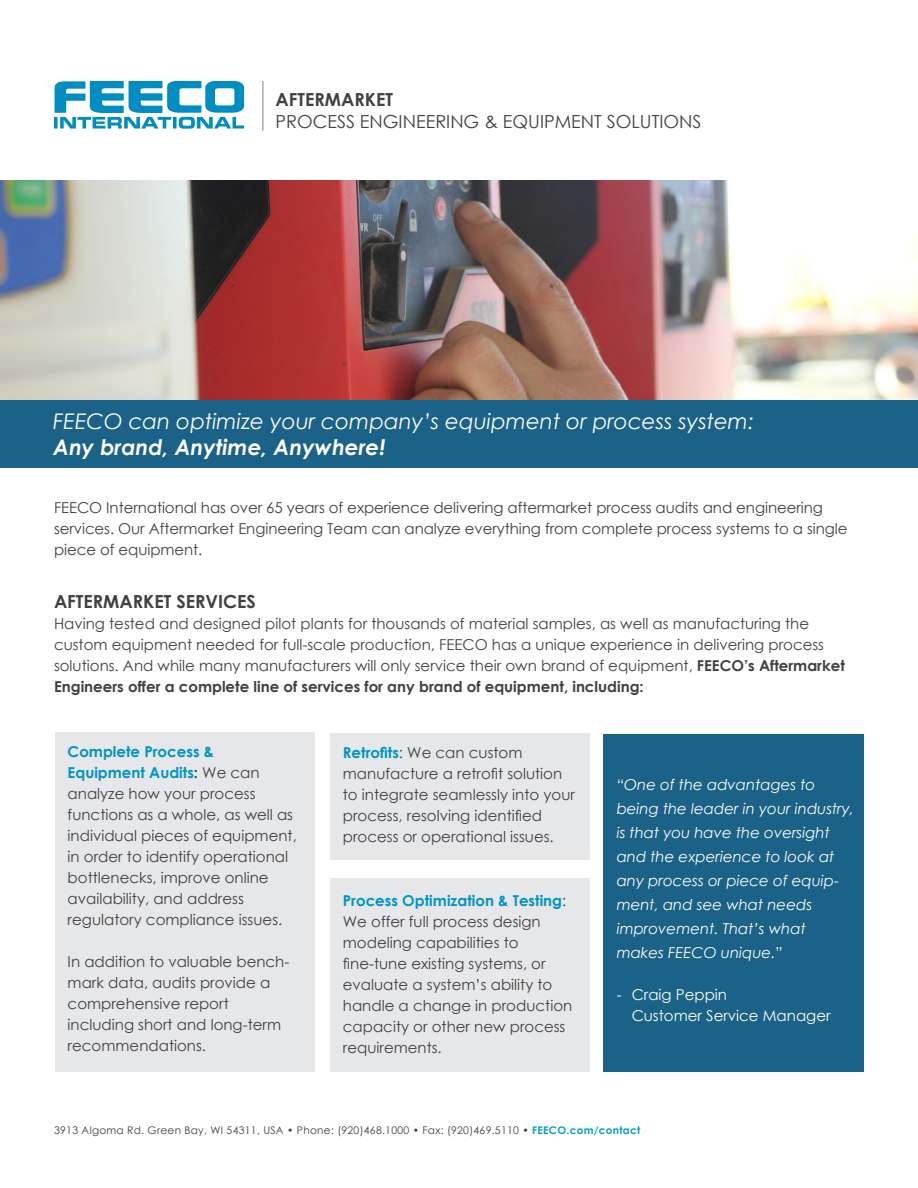
<style>
.page{position:relative;width:918px;height:1188px;background:#fff}
.page>*{position:absolute;margin:0;border:0;box-sizing:border-box;transform-origin:0 0}
.t1{font:italic 21.45px "Century Gothic";color:#fff}
.t2{font:italic 700 21.45px "Century Gothic";color:#fff}
.t3{font:18px "Century Gothic";color:#414042}
.t4{font:700 18px "Century Gothic";color:#414042}
.t5{font:15px/21px "Century Gothic";color:#414042}
.t6{font:italic 15px/24px "Century Gothic";color:#fff}
.t7{font:15px/21px "Century Gothic";color:#fff}
.t8{font:10.5px "Century Gothic";letter-spacing:.025em;color:#414042}
.s1{font-weight:700}
.s2{font-weight:700;color:#0094c6}
.s3{font-style:normal}
.s4{font-weight:700;color:#009cca}
</style>
<div class="page">
<svg style="left:54px;top:81px;width:190px;height:48px"></svg>
<hr style="left:263px;top:81px;width:1px;height:50px;background:#808285">
<img style="left:0;top:180px;width:918px;height:220px">
<div style="left:0;top:400px;width:918px;height:68px;background:#1b6288"></div>
<div style="left:55px;top:732px;width:259px;height:339px;background:#e6e7e8"></div>
<div style="left:330px;top:734px;width:260px;height:126px;background:#e6e7e8"></div>
<div style="left:330px;top:878px;width:260px;height:193px;background:#e6e7e8"></div>
<div style="left:603px;top:734px;width:261px;height:337px;background:#1b6288"></div>
<p class="t4" style="left:276px;top:86px;width:119px">AFTERMARKET</p>
<p class="t3" style="left:276px;top:109px;width:427px">PROCESS ENGINEERING &amp; EQUIPMENT SOLUTIONS</p>
<h1 class="t1" style="left:53px;top:406px;width:703px">FEECO can optimize your company’s equipment or process system:</h1>
<h1 class="t2" style="left:53px;top:431px;width:334px">Any brand, Anytime, Anywhere!</h1>
<p class="t5" style="left:54px;top:497px;width:795px">FEECO International has over 65 years of experience delivering aftermarket process audits and engineering services. Our Aftermarket Engineering Team can analyze everything from complete process systems to a single piece of equipment.</p>
<p class="t4" style="left:54px;top:588px;width:203px">AFTERMARKET SERVICES</p>
<p class="t5" style="left:54px;top:613px;width:792px">Having tested and designed pilot plants for thousands of material samples, as well as manufacturing the custom equipment needed for full-scale production, FEECO has a unique experience in delivering process solutions. And while many manufacturers will only service their own brand of equipment, <span class="s1">FEECO’s Aftermarket Engineers offer a complete line of services for any brand of equipment, including:</span></p>
<p class="t5" style="left:68px;top:741px;width:231px"><span class="s2">Complete Process &amp;<br>Equipment Audits</span><span class="s1">:</span> We can analyze how your process functions as a whole, as well as individual pieces of equipment, in order to identify operational bottlenecks, improve online availability, and address regulatory compliance issues.</p>
<p class="t5" style="left:68px;top:951px;width:223px">In addition to valuable bench&shy;mark data, audits provide a comprehensive report including short and long-term recommendations.</p>
<p class="t5" style="left:343px;top:742px;width:234px"><span class="s2">Retrofits</span>: We can custom manufacture a retrofit solution to integrate seamlessly into your process, resolving identified process or operational issues.</p>
<p class="t5" style="left:343px;top:890px;width:231px"><span class="s2">Process Optimization &amp; Testing</span>:<br>We offer full process design modeling capabilities to fine-tune existing systems, or evaluate a system’s ability to handle a change in production capacity or other new process requirements.</p>
<p class="t6" style="left:617px;top:773px;width:239px"><span class="s3">“</span>One of the advantages to being the leader in your industry, is that you have the oversight and the experience to look at any process or piece of equip&shy;ment, and see what needs improvement. That’s what makes FEECO unique.<span class="s3">”</span></p>
<p class="t7" style="left:632px;top:984px;width:200px;text-indent:-15px">- Craig Peppin<br>Customer Service Manager</p>
<p class="t8" style="left:54px;top:1123px;width:588px">3913 Algoma Rd. Green Bay, WI 54311, USA • Phone: (920)468.1000 • Fax: (920)469.5110 • <span class="s4">FEECO.com/contact</span></p>
</div>
